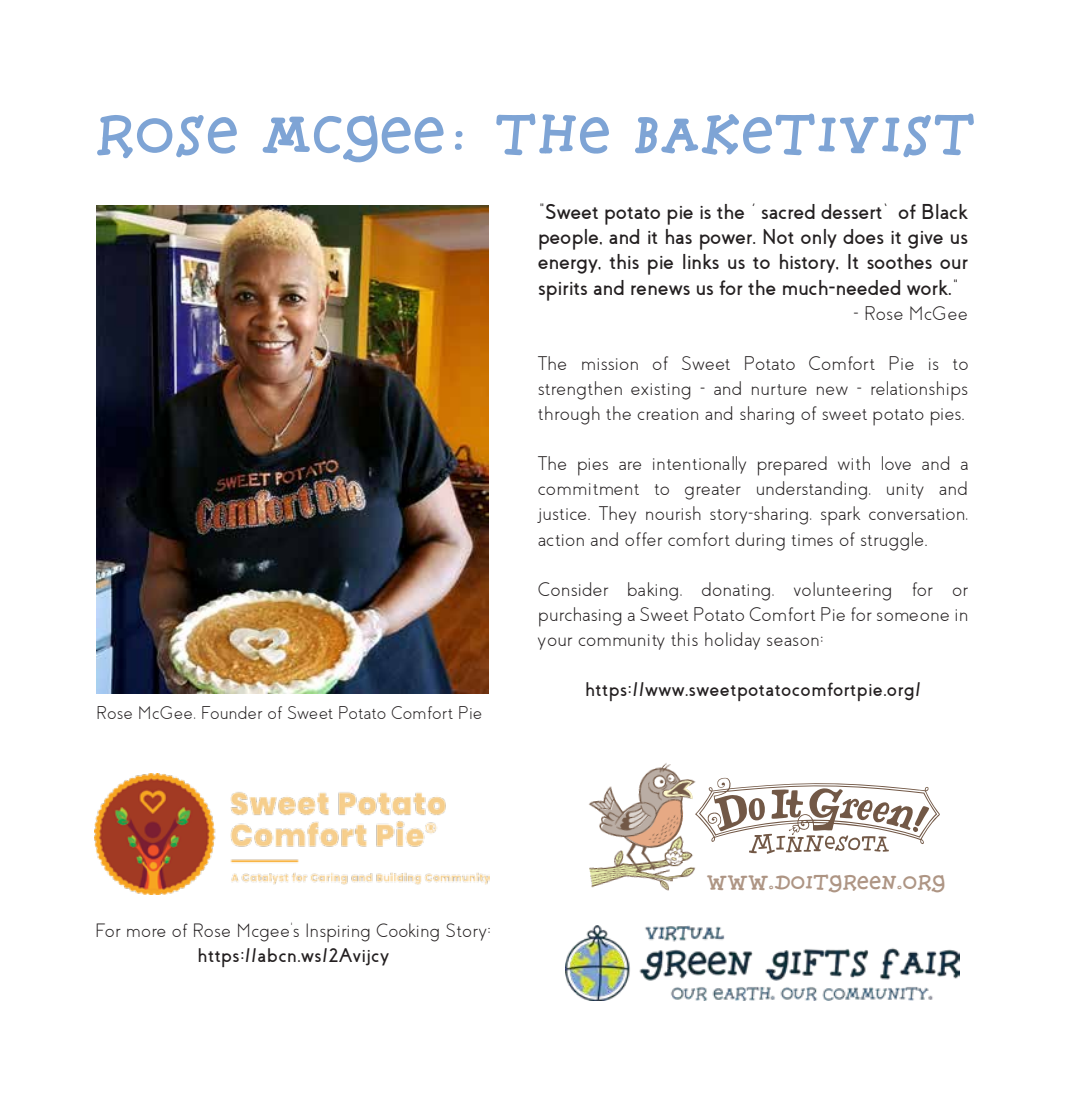
<style>
.page{position:relative;width:1071px;height:1109px;background:#fff}
.page>*{position:absolute;margin:0;border:0;box-sizing:border-box;transform-origin:0 0}
.t1{font:700 51.98px "Do It Green";letter-spacing:.025em;color:#7ea4d5}
.t2{font:700 21.53px/25px "Coves";color:#231f20;text-align:justify}
.t3{font:300 19.78px/25px "Coves";letter-spacing:.05em;color:#231f20;text-align:justify}
.t4{font:700 19.78px "Coves";letter-spacing:.025em;color:#231f20}
.t5{font:300 19.25px "Coves";letter-spacing:.045em;color:#231f20}
.t6{font:700 19.07px "Do It Green";letter-spacing:.025em;color:#ae9584}
.t7{font:300 18.38px "Coves";letter-spacing:.05em;color:#231f20}
</style>
<div class="page">
<img style="left:96px;top:205px;width:392px;height:489px">
<img style="left:95px;top:774px;width:395px;height:120px">
<svg style="left:712px;top:777px;width:228px;height:77px"></svg>
<img style="left:588px;top:763px;width:124px;height:79px">
<img style="left:588px;top:834px;width:110px;height:57px">
<img style="left:566px;top:925px;width:393px;height:75px">
<h1 class="t1" style="left:96px;top:99px;width:881px">ROSE MCGEE: THE BAKETIVIST</h1>
<p class="t7" style="left:96px;top:701px;width:387px">Rose McGee, Founder of Sweet Potato Comfort Pie</p>
<p class="t2" style="left:538px;top:200px;width:431px">“Sweet potato pie is the ‘sacred dessert’ of Black people, and it has power. Not only does it give us energy, this pie links us to history, It soothes our spirits and renews us for the much-needed work.”</p>
<p class="t3" style="left:854px;top:301px;width:116px">- Rose McGee</p>
<p class="t3" style="left:538px;top:351px;width:431px">The mission of Sweet Potato Comfort Pie is to strengthen existing — and nurture new — relationships through the creation and sharing of sweet potato pies.</p>
<p class="t3" style="left:538px;top:451px;width:431px">The pies are intentionally prepared with love and a commitment to greater understanding, unity and justice. They nourish story-sharing, spark conversation, action and offer comfort during times of struggle.</p>
<p class="t3" style="left:538px;top:577px;width:431px">Consider baking, donating, volunteering for or purchasing a Sweet Potato Comfort Pie for someone in your community this holiday season:</p>
<p class="t4" style="left:585px;top:678px;width:337px">https://www.sweetpotatocomfortpie.org/</p>
<p class="t5" style="left:96px;top:919px;width:397px">For more of Rose Mcgee’s Inspiring Cooking Story:</p>
<p class="t4" style="left:198px;top:944px;width:193px">https://abcn.ws/2Avijcy</p>
<p class="t6" style="left:707px;top:869px;width:240px">WWW.DOITGREEN.ORG</p>
</div>
